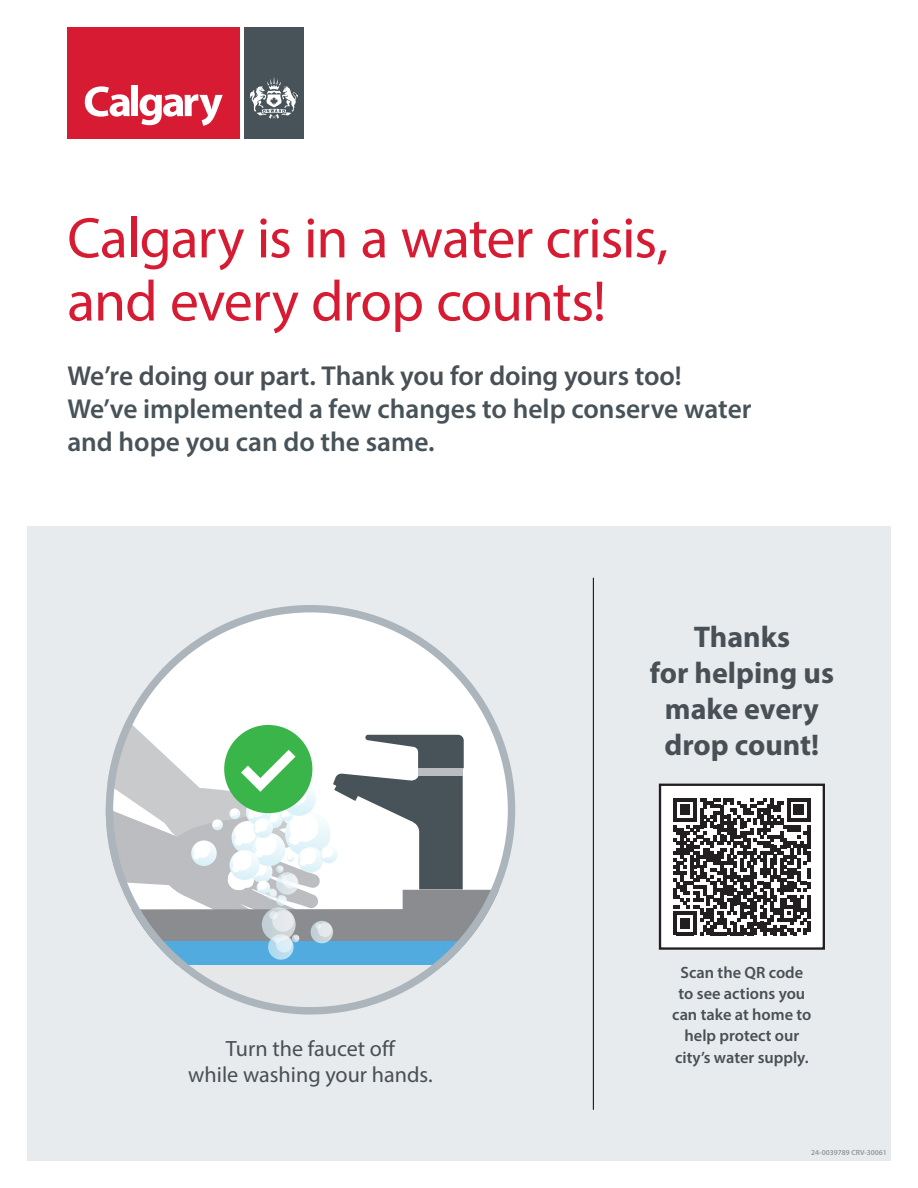
<style>
.page{position:relative;width:918px;height:1188px;background:#fff}
.page>*{position:absolute;margin:0;border:0;box-sizing:border-box;transform-origin:0 0}
.t1{font:57.6px/63.2px "Myriad Pro";letter-spacing:-.02em;color:#d61b33}
.t2{font:700 30px/36px "Myriad Pro";color:#484f55;text-align:center}
.t3{font:600 27.45px "Myriad Pro";color:#475359}
.t4{font:600 27.45px "Myriad Pro";letter-spacing:-.01em;color:#484f55}
.t5{font:22.05px/26.5px "Myriad Pro";color:#484f55;text-align:center}
.t6{font:600 16.35px/21px "Myriad Pro";color:#484f55;text-align:center}
.t7{font:600 7.5px "Myriad Pro";color:#939598}
</style>
<div class="page">
<div style="left:27px;top:526px;width:864px;height:635px;background:#e8ebed"></div>
<hr style="left:593px;top:578px;width:1px;height:532px;background:#231f20">
<div style="left:109px;top:609px;width:403px;height:402px;background:#fff;border-radius:50%"></div>
<svg style="left:106px;top:695px;width:409px;height:312px"></svg>
<div style="left:660px;top:785px;width:164px;height:164px;background:#fff"></div>
<svg style="left:673px;top:798px;width:137px;height:137px"></svg>
<div style="left:659px;top:784px;width:166px;height:166px;border:2px solid #231f20"></div>
<div style="left:67px;top:27px;width:173px;height:112px;background:#d61b33"></div>
<div style="left:244px;top:27px;width:59px;height:112px;background:#475359"></div>
<svg style="left:85px;top:86px;width:45px;height:31px"></svg>
<div style="left:131px;top:85px;width:7px;height:31px;background:#fff"></div>
<svg style="left:140px;top:94px;width:83px;height:32px"></svg>
<svg style="left:249px;top:77px;width:49px;height:42px"></svg>
<p class="t1" style="left:67px;top:206px;width:603px">Calgary is in a water crisis, and every drop counts!</p>
<p class="t4" style="left:67px;top:358px;width:616px">We’re doing our part. Thank you for doing yours too!</p>
<p class="t3" style="left:67px;top:391px;width:686px">We’ve implemented a few changes to help conserve water</p>
<p class="t3" style="left:67px;top:424px;width:369px">and hope you can do the same.</p>
<p class="t5" style="left:188px;top:1035px;width:246px">Turn the faucet off<br>while washing your hands.</p>
<p class="t2" style="left:650px;top:618px;width:186px">Thanks<br>for helping us make every drop count!</p>
<p class="t6" style="left:672px;top:962px;width:141px">Scan the QR code to see actions you can take at home to help protect our city’s water supply.</p>
<p class="t7" style="left:811px;top:1148px;width:77px">24-0039789 CRV-30061</p>
</div>
